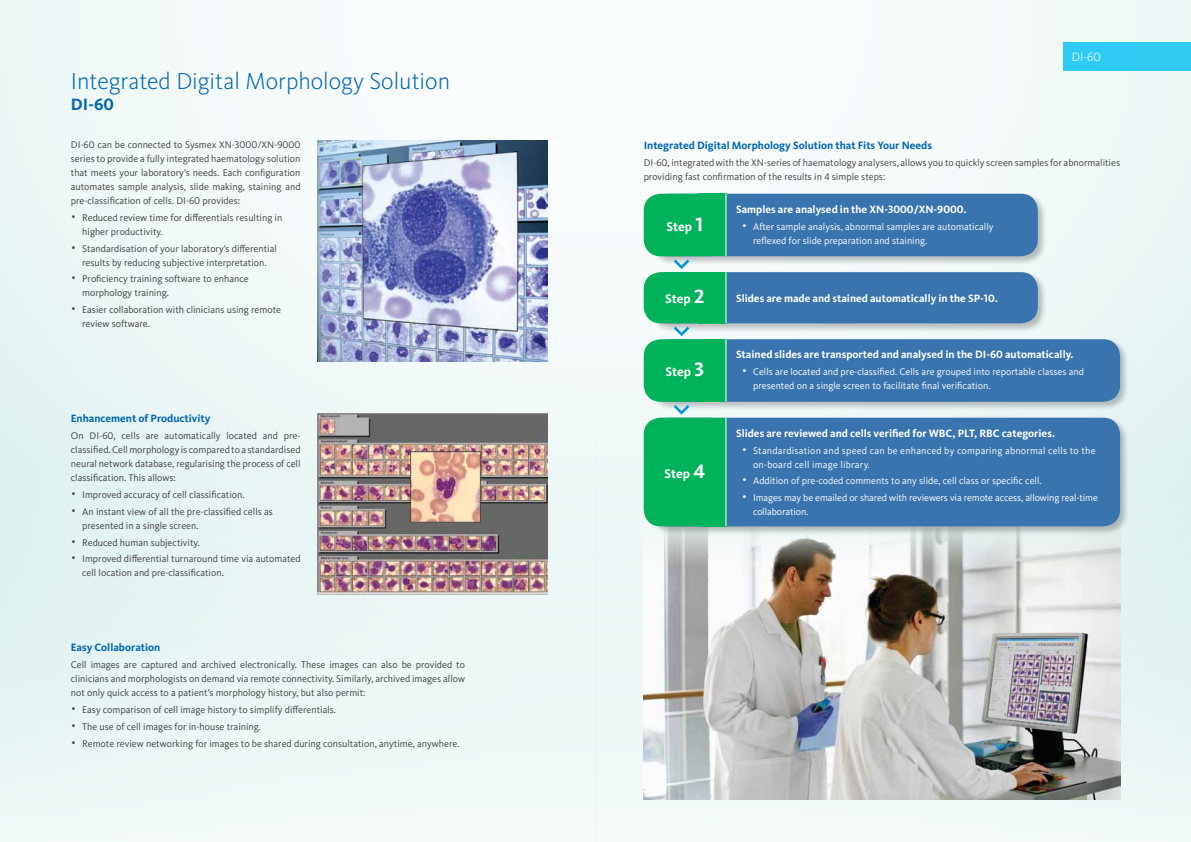
<style>
.page{position:relative;width:1191px;height:842px;background:#fff}
.page>*{position:absolute;margin:0;border:0;box-sizing:border-box;transform-origin:0 0}
.t1{font:300 24px "Kievit Pro";color:#0066b3}
.t2{font:700 17px "Kievit Pro";color:#0066b3}
.t3{font:700 13px "Kievit Pro";letter-spacing:-.005em;color:#fff}
.t4{font:300 12.5px "Kievit Pro";color:#fff}
.t5{font:700 11px "Kievit Pro";color:#fff}
.t6{font:700 11px "Kievit Pro";color:#0066b3}
.t7{font:10px/14px "Kievit Pro";color:#414042}
.t8{font:10px/14px "Kievit Pro";color:#fff}
.t9{font:10px/14px "Kievit Pro";letter-spacing:.02em;color:#fff}
.s1{font-family:"Sim Sun";font-size:11px}
.s2{font-size:20px}
</style>
<div class="page">
<div style="left:0;top:0;width:595px;height:842px;background:#eef7f7"></div>
<div style="left:595px;top:0;width:596px;height:842px;background:linear-gradient(to right,#fafdfe,#ecf7f6)"></div>
<img style="left:643px;top:513px;width:477px;height:286px">
<div style="left:1063px;top:43px;width:128px;height:28px;background:#30cbf4"></div>
<div style="left:649px;top:192px;width:398px;height:74px;background:#000;opacity:.25"></div>
<div style="left:650px;top:194px;width:387px;height:62px;background:#3974ae;border-radius:17px"></div>
<div style="left:649px;top:271px;width:398px;height:62px;background:#000;opacity:.25"></div>
<div style="left:650px;top:272px;width:387px;height:51px;background:#3974ae;border-radius:17px"></div>
<div style="left:649px;top:338px;width:480px;height:73px;background:#000;opacity:.25"></div>
<div style="left:650px;top:339px;width:470px;height:63px;background:#3974ae;border-radius:17px"></div>
<div style="left:649px;top:416px;width:480px;height:120px;background:#000;opacity:.25"></div>
<div style="left:650px;top:418px;width:470px;height:108px;background:#3974ae;border-radius:17px"></div>
<div style="left:697px;top:194px;width:29px;height:62px;background:#00b25a"></div>
<div style="left:697px;top:272px;width:29px;height:51px;background:#00b25a"></div>
<div style="left:697px;top:339px;width:29px;height:63px;background:#00b25a"></div>
<div style="left:697px;top:418px;width:29px;height:108px;background:#00b25a"></div>
<img style="left:317px;top:141px;width:230px;height:220px">
<img style="left:317px;top:414px;width:230px;height:181px">
<svg style="left:674px;top:260px;width:15px;height:9px"></svg>
<svg style="left:674px;top:327px;width:15px;height:9px"></svg>
<svg style="left:674px;top:405px;width:15px;height:10px"></svg>
<div style="left:643px;top:194px;width:83px;height:62px;background:#00b25a;border-radius:17px"></div>
<div style="left:643px;top:272px;width:83px;height:51px;background:#00b25a;border-radius:17px"></div>
<div style="left:643px;top:339px;width:83px;height:63px;background:#00b25a;border-radius:17px"></div>
<div style="left:643px;top:418px;width:83px;height:108px;background:#00b25a;border-radius:17px"></div>
<hr style="left:725px;top:194px;width:1px;height:62px;background:#fff">
<hr style="left:725px;top:272px;width:1px;height:51px;background:#fff">
<hr style="left:725px;top:339px;width:1px;height:63px;background:#fff">
<hr style="left:725px;top:418px;width:1px;height:108px;background:#fff">
<h1 class="t1" style="left:71px;top:67px;width:381px">Integrated Digital Morphology Solution</h1>
<h2 class="t2" style="left:71px;top:94px;width:45px">DI-60</h2>
<p class="t7" style="left:71px;top:138px;width:231px;text-align:justify">DI-60 can be connected to Sysmex XN-3000/XN-9000 series to provide a fully integrated haematology solution that meets your laboratory’s needs. Each configuration automates sample analysis, slide making, staining and pre-classification of cells. DI-60 provides:</p>
<p class="t7" style="left:82px;top:210px;width:202px;text-indent:-11px"><span class="s1">•</span> Reduced review time for differentials resulting in higher productivity.</p>
<p class="t7" style="left:71px;top:241px;width:207px;text-align:center"><span class="s1">•</span> Standardisation of your laboratory’s differential results by reducing subjective interpretation.</p>
<p class="t7" style="left:82px;top:272px;width:168px;text-indent:-11px"><span class="s1">•</span> Proficiency training software to enhance morphology training.</p>
<p class="t7" style="left:82px;top:303px;width:200px;text-indent:-11px"><span class="s1">•</span> Easier collaboration with clinicians using remote review software.</p>
<p class="t6" style="left:71px;top:412px;width:141px">Enhancement of Productivity</p>
<p class="t7" style="left:71px;top:429px;width:231px;text-align:justify">On DI-60, cells are automatically located and pre&shy;classified. Cell morphology is compared to a standardised neural network database, regularising the process of cell classification. This allows:</p>
<p class="t7" style="left:71px;top:487px;width:175px"><span class="s1">•</span> Improved accuracy of cell classification.</p>
<p class="t7" style="left:82px;top:504px;width:192px;text-indent:-11px"><span class="s1">•</span> An instant view of all the pre-classified cells as presented in a single screen.</p>
<p class="t7" style="left:71px;top:535px;width:130px"><span class="s1">•</span> Reduced human subjectivity.</p>
<p class="t7" style="left:82px;top:552px;width:220px;text-indent:-11px"><span class="s1">•</span> Improved differential turnaround time via automated cell location and pre-classification.</p>
<p class="t6" style="left:71px;top:641px;width:91px">Easy Collaboration</p>
<p class="t7" style="left:71px;top:658px;width:396px;text-align:justify">Cell images are captured and archived electronically. These images can also be provided to clinicians and morphologists on demand via remote connectivity. Similarly, archived images allow not only quick access to a patient’s morphology history, but also permit:</p>
<p class="t7" style="left:71px;top:702px;width:267px"><span class="s1">•</span> Easy comparison of cell image history to simplify differentials.</p>
<p class="t7" style="left:71px;top:719px;width:192px"><span class="s1">•</span> The use of cell images for in-house training.</p>
<p class="t7" style="left:71px;top:736px;width:390px"><span class="s1">•</span> Remote review networking for images to be shared during consultation, anytime, anywhere.</p>
<p class="t4" style="left:1071px;top:50px;width:31px">DI-60</p>
<p class="t6" style="left:643px;top:138px;width:290px">Integrated Digital Morphology Solution that Fits Your Needs</p>
<p class="t7" style="left:643px;top:155px;width:478px">DI-60, integrated with the XN-series of haematology analysers, allows you to quickly screen samples for abnormalities providing fast confirmation of the results in 4 simple steps:</p>
<p class="t5" style="left:736px;top:202px;width:232px">Samples are analysed in the XN-3000/XN-9000.</p>
<p class="t8" style="left:753px;top:219px;width:242px;text-indent:-11px"><span class="s1">•</span> After sample analysis, abnormal samples are automatically reflexed for slide preparation and staining.</p>
<h3 class="t3" style="left:666px;top:218px;width:38px">Step <span class="s2">1</span></h3>
<h3 class="t3" style="left:665px;top:291px;width:41px">Step <span class="s2">2</span></h3>
<h3 class="t3" style="left:665px;top:364px;width:40px">Step <span class="s2">3</span></h3>
<h3 class="t3" style="left:664px;top:465px;width:42px">Step <span class="s2">4</span></h3>
<p class="t5" style="left:736px;top:292px;width:263px">Slides are made and stained automatically in the SP-10.</p>
<p class="t5" style="left:736px;top:348px;width:339px">Stained slides are transported and analysed in the DI-60 automatically.</p>
<p class="t8" style="left:753px;top:365px;width:332px;text-indent:-11px"><span class="s1">•</span> Cells are located and pre-classified. Cells are grouped into reportable classes and presented on a single screen to facilitate final verification.</p>
<p class="t5" style="left:736px;top:426px;width:320px">Slides are reviewed and cells verified for WBC, PLT, RBC categories.</p>
<p class="t9" style="left:753px;top:443px;width:344px;text-indent:-11px"><span class="s1">•</span> Standardisation and speed can be enhanced by comparing abnormal cells to the on-board cell image library.</p>
<p class="t8" style="left:741px;top:474px;width:301px"><span class="s1">•</span> Addition of pre-coded comments to any slide, cell class or specific cell.</p>
<p class="t8" style="left:753px;top:491px;width:346px;text-indent:-11px"><span class="s1">•</span> Images may be emailed or shared with reviewers via remote access, allowing real-time collaboration.</p>
</div>
